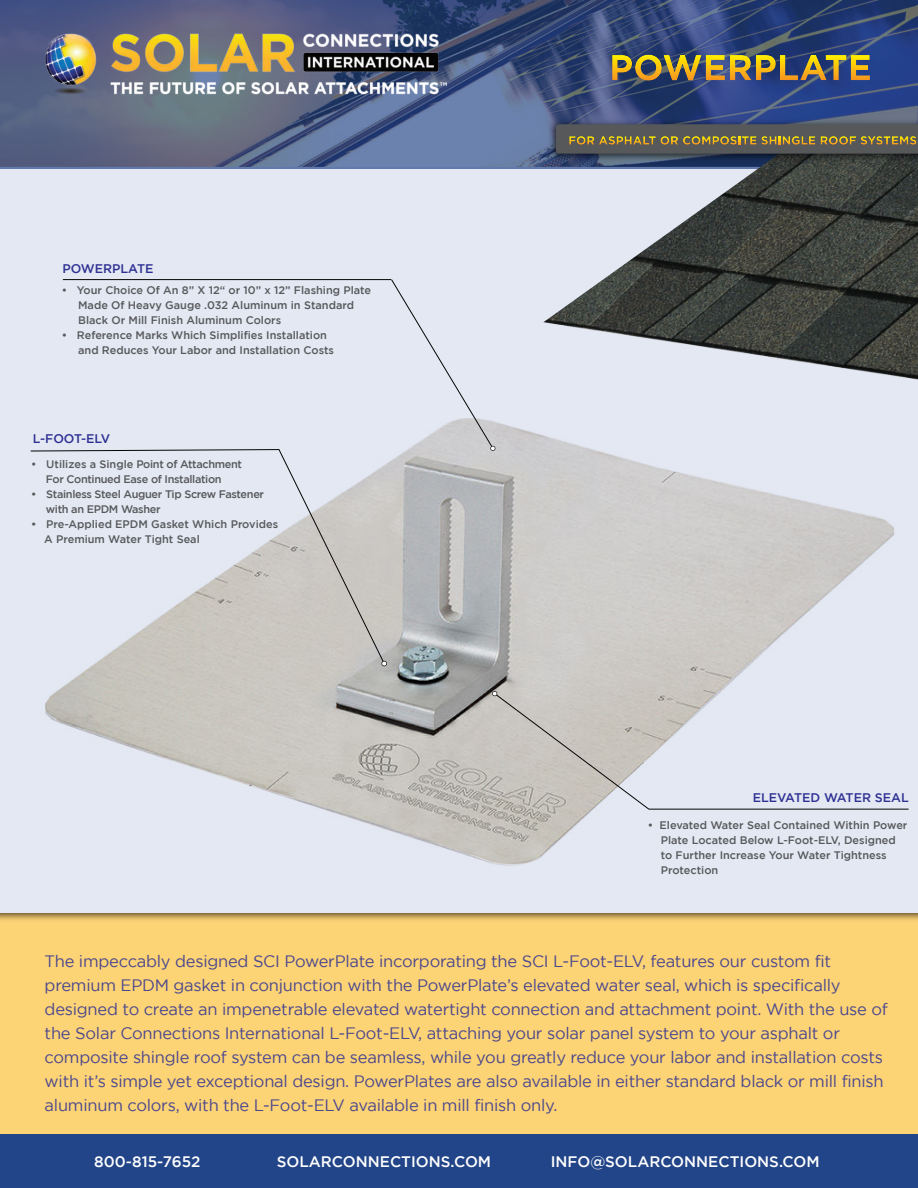
<style>
.page{position:relative;width:918px;height:1188px;background:#fff}
.page>*{position:absolute;margin:0;border:0;box-sizing:border-box;transform-origin:0 0}
.t1{font:16.5px/24px "Gotham";letter-spacing:-.015em;color:rgb(46 48 146/.86)}
.t2{font:500 15.15px "Gotham";color:#fff}
.t3{font:500 12.45px "Gotham";color:#2e3092}
.t4{font:500 10.95px/15px "Gotham";color:#57585a}
.t5{font:500 10.95px "Gotham";letter-spacing:-.03em;color:#57585a}
</style>
<div class="page">
<div style="left:0;top:908px;width:918px;height:226px;background:#fcd375"></div>
<img style="left:18px;top:486px;width:900px;height:434px">
<svg style="left:30px;top:486px;width:355px;height:179px;background:#d6d7db"></svg>
<svg style="left:381px;top:660px;width:6px;height:7px"></svg>
<hr style="left:649px;top:809px;width:260px;height:1px;background:#050504">
<svg style="left:492px;top:691px;width:158px;height:119px;background:#c7c4bf"></svg>
<div style="left:0;top:1134px;width:918px;height:54px;background:#248"></div>
<img style="left:0;top:169px;width:918px;height:317px">
<svg style="left:0;top:0;width:918px;height:169px;background:#485883"></svg>
<img style="left:518px;top:150px;width:400px;height:260px">
<img style="left:38px;top:32px;width:409px;height:72px">
<img style="left:546px;top:117px;width:372px;height:49px">
<svg style="left:556px;top:124px;width:362px;height:30px;background:#666251"></svg>
<svg style="left:612px;top:55px;width:258px;height:26px;background:#887a47"></svg>
<p class="t3" style="left:62px;top:264px;width:93px">POWERPLATE</p>
<p class="t4" style="left:62px;top:284px;width:311px">ï Your Choice Of An 8î X 12ì or 10î x 12î Flashing Plate</p>
<p class="t4" style="left:78px;top:299px;width:277px">Made Of Heavy Gauge .032 Aluminum in Standard</p>
<p class="t4" style="left:78px;top:314px;width:205px">Black Or Mill Finish Aluminum Colors</p>
<p class="t4" style="left:62px;top:329px;width:267px">ï Reference Marks Which Simplifies Installation</p>
<p class="t4" style="left:78px;top:344px;width:257px">and Reduces Your Labor and Installation Costs</p>
<p class="t3" style="left:33px;top:434px;width:79px">L-FOOT-ELV</p>
<p class="t5" style="left:31px;top:460px;width:213px">ï Utilizes a Single Point of Attachment</p>
<p class="t5" style="left:46px;top:475px;width:177px">For Continued Ease of Installation</p>
<p class="t5" style="left:31px;top:490px;width:235px">ï Stainless Steel Auguer Tip Screw Fastener</p>
<p class="t5" style="left:46px;top:505px;width:116px">with an EPDM Washer</p>
<p class="t4" style="left:31px;top:518px;width:249px">ï Pre-Applied EPDM Gasket Which Provides</p>
<p class="t4" style="left:44px;top:533px;width:157px">A Premium Water Tight Seal</p>
<p class="t3" style="left:753px;top:793px;width:158px">ELEVATED WATER SEAL</p>
<p class="t4" style="left:661px;top:818px;width:248px;text-indent:-13px">ï Elevated Water Seal Contained Within Power Plate Located Below L-Foot-ELV, Designed to Further Increase Your Water Tightness Protection</p>
<p class="t1" style="left:45px;top:950px;width:845px">The impeccably designed SCI PowerPlate incorporating the SCI L-Foot-ELV, features our custom fit premium EPDM gasket in conjunction with the PowerPlateís elevated water seal, which is specifically designed to create an impenetrable elevated watertight connection and attachment point. With the use of the Solar Connections International L-Foot-ELV, attaching your solar panel system to your asphalt or composite shingle roof system can be seamless, while you greatly reduce your labor and installation costs with itís simple yet exceptional design. PowerPlates are also available in either standard black or mill finish aluminum colors, with the L-Foot-ELV available in mill finish only.</p>
<p class="t2" style="left:94px;top:1156px;width:108px">800-815-7652</p>
<p class="t2" style="left:277px;top:1156px;width:216px">SOLARCONNECTIONS.COM</p>
<p class="t2" style="left:551px;top:1156px;width:270px">INFO@SOLARCONNECTIONS.COM</p>
</div>
